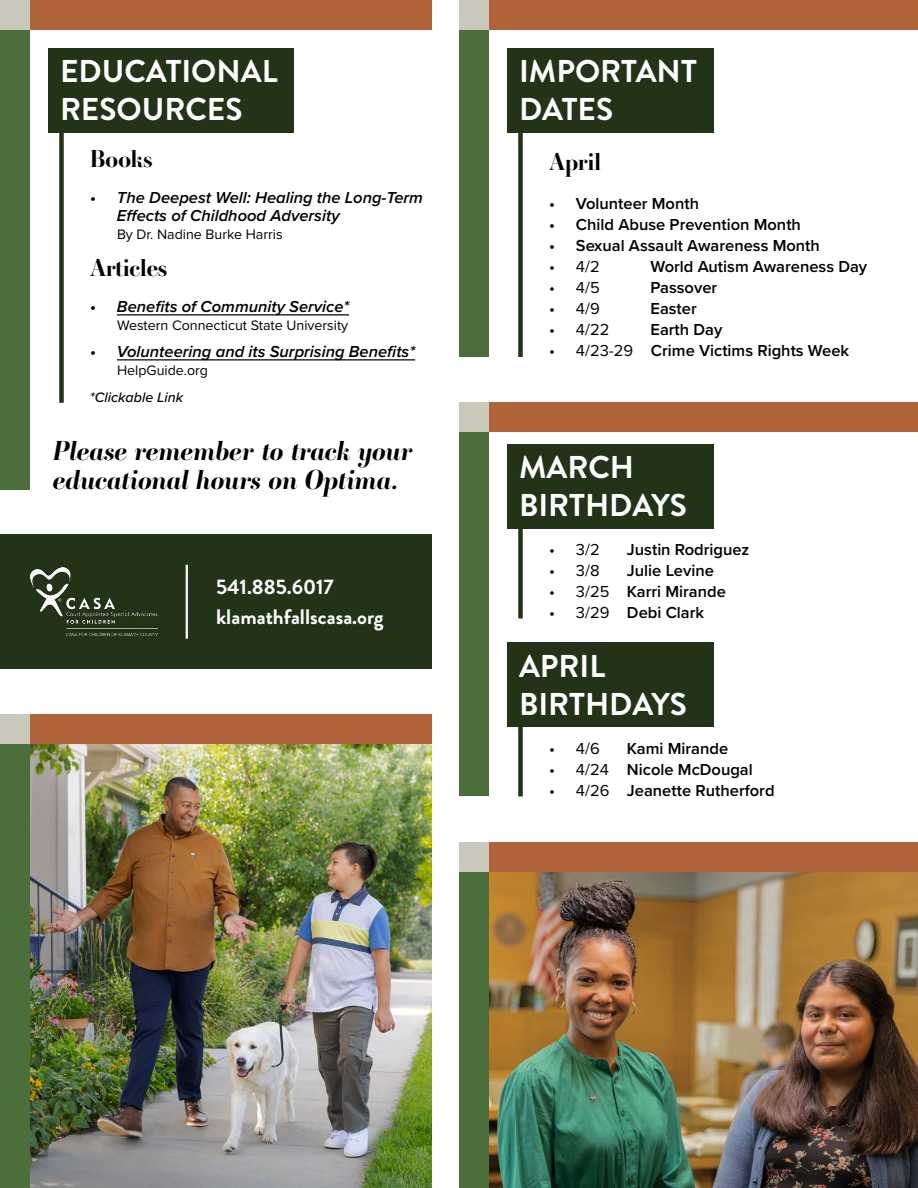
<style>
.page{position:relative;width:918px;height:1188px;background:#fff}
.page>*{position:absolute;margin:0;border:0;box-sizing:border-box;transform-origin:0 0}
.t1{font:700 31.5px/37.8px "Brandon Grotesque";color:#fff}
.t2{font:italic 700 27px/28.5px "Ambroise Std";color:#000}
.t3{font:700 24px "Ambroise Std";color:#000}
.t4{font:700 21px/30px "Brandon Grotesque";color:#fff}
.t5{font:600 16.5px "Proxima Nova";color:#000}
.t6{font:italic 600 16.5px/18px "Proxima Nova";color:#000}
.t7{font:italic 600 16.5px "Proxima Nova";color:#000101}
.t8{font:16.5px "Proxima Nova";color:#000}
.t9{font:14.25px "Proxima Nova";color:#000}
.t10{font:italic 500 14.25px "Proxima Nova";color:#000}
.s1{font-weight:400}
</style>
<div class="page">
<div style="left:518px;top:111px;width:5px;height:246px;background:#233318"></div>
<div style="left:59px;top:100px;width:5px;height:303px;background:#233318"></div>
<div style="left:48px;top:48px;width:245px;height:85px;background:#233318"></div>
<div style="left:507px;top:48px;width:207px;height:85px;background:#233318"></div>
<hr style="left:117px;top:314px;width:232px;height:1px;background:#000">
<hr style="left:117px;top:359px;width:298px;height:1px;background:#000101">
<div style="left:30px;top:0;width:402px;height:30px;background:#b0623a"></div>
<div style="left:0;top:30px;width:30px;height:459px;background:#4c6e3b"></div>
<div style="left:0;top:0;width:30px;height:30px;background:#c9c8ba"></div>
<div style="left:489px;top:0;width:429px;height:30px;background:#b0623a"></div>
<div style="left:459px;top:19px;width:30px;height:338px;background:#4c6e3b"></div>
<div style="left:459px;top:0;width:30px;height:30px;background:#c9c8ba"></div>
<div style="left:0;top:535px;width:432px;height:134px;background:#233318"></div>
<img style="left:30px;top:568px;width:128px;height:68px">
<hr style="left:186px;top:565px;width:2px;height:74px;background:#fff">
<img style="left:489px;top:872px;width:429px;height:316px">
<div style="left:489px;top:842px;width:429px;height:30px;background:#b0623a"></div>
<div style="left:459px;top:860px;width:30px;height:328px;background:#4c6e3b"></div>
<div style="left:459px;top:842px;width:30px;height:30px;background:#c9c8ba"></div>
<img style="left:30px;top:744px;width:402px;height:444px">
<div style="left:30px;top:714px;width:402px;height:30px;background:#b0623a"></div>
<div style="left:0;top:730px;width:30px;height:458px;background:#4c6e3b"></div>
<div style="left:0;top:714px;width:30px;height:30px;background:#c9c8ba"></div>
<div style="left:518px;top:527px;width:5px;height:91px;background:#233318"></div>
<div style="left:518px;top:726px;width:5px;height:70px;background:#233318"></div>
<div style="left:507px;top:444px;width:207px;height:85px;background:#233318"></div>
<div style="left:507px;top:642px;width:207px;height:85px;background:#233318"></div>
<div style="left:489px;top:402px;width:429px;height:30px;background:#b0623a"></div>
<div style="left:459px;top:428px;width:30px;height:368px;background:#4c6e3b"></div>
<div style="left:459px;top:402px;width:30px;height:30px;background:#c9c8ba"></div>
<h1 class="t1" style="left:60px;top:53px;width:219px">EDUCATIONAL<br>RESOURCES</h1>
<h3 class="t3" style="left:90px;top:143px;width:64px">Books</h3>
<p class="t6" style="left:117px;top:188px;width:308px;text-indent:-27px">• The Deepest Well: Healing the Long-Term<br>Effects of Childhood Adversity</p>
<p class="t9" style="left:117px;top:223px;width:167px">By Dr. Nadine Burke Harris</p>
<h3 class="t3" style="left:90px;top:253px;width:79px">Articles</h3>
<p class="t6" style="left:90px;top:297px;width:261px">• Benefits of Community Service*</p>
<p class="t9" style="left:117px;top:315px;width:233px">Western Connecticut State University</p>
<p class="t7" style="left:90px;top:340px;width:327px">• Volunteering and its Surprising Benefits*</p>
<p class="t9" style="left:117px;top:360px;width:93px">HelpGuide.org</p>
<p class="t10" style="left:90px;top:387px;width:95px">*Clickable Link</p>
<h2 class="t2" style="left:53px;top:437px;width:361px">Please remember to track your educational hours on Optima.</h2>
<p class="t4" style="left:216px;top:572px;width:169px">541.885.6017 klamathfallscasa.org</p>
<h1 class="t1" style="left:519px;top:53px;width:179px">IMPORTANT<br>DATES</h1>
<h3 class="t3" style="left:549px;top:147px;width:53px">April</h3>
<p class="t5" style="left:549px;top:191px;width:152px">• Volunteer Month</p>
<p class="t5" style="left:549px;top:212px;width:253px">• Child Abuse Prevention Month</p>
<p class="t5" style="left:549px;top:233px;width:272px">• Sexual Assault Awareness Month</p>
<p class="t8" style="left:549px;top:254px;width:52px">• 4/2</p>
<p class="t5" style="left:651px;top:254px;width:218px">World Autism Awareness Day</p>
<p class="t8" style="left:549px;top:275px;width:52px">• 4/5</p>
<p class="t5" style="left:651px;top:275px;width:68px">Passover</p>
<p class="t8" style="left:549px;top:296px;width:52px">• 4/9</p>
<p class="t5" style="left:651px;top:296px;width:48px">Easter</p>
<p class="t8" style="left:549px;top:317px;width:62px">• 4/22</p>
<p class="t5" style="left:651px;top:317px;width:73px">Earth Day</p>
<p class="t5" style="left:549px;top:338px;width:302px"><span class="s1">• 4/23-29</span> Crime Victims Rights Week</p>
<h1 class="t1" style="left:519px;top:449px;width:170px">MARCH<br>BIRTHDAYS</h1>
<p class="t8" style="left:549px;top:537px;width:52px">• 3/2</p>
<p class="t5" style="left:627px;top:537px;width:124px">Justin Rodriguez</p>
<p class="t8" style="left:549px;top:558px;width:52px">• 3/8</p>
<p class="t5" style="left:627px;top:558px;width:88px">Julie Levine</p>
<p class="t5" style="left:549px;top:579px;width:178px"><span class="s1">• 3/25</span> Karri Mirande</p>
<p class="t5" style="left:549px;top:600px;width:157px"><span class="s1">• 3/29</span> Debi Clark</p>
<h1 class="t1" style="left:519px;top:648px;width:170px">APRIL<br>BIRTHDAYS</h1>
<p class="t8" style="left:549px;top:736px;width:52px">• 4/6</p>
<p class="t5" style="left:627px;top:736px;width:103px">Kami Mirande</p>
<p class="t5" style="left:549px;top:757px;width:205px"><span class="s1">• 4/24</span> Nicole McDougal</p>
<p class="t5" style="left:549px;top:778px;width:227px"><span class="s1">• 4/26</span> Jeanette Rutherford</p>
</div>
